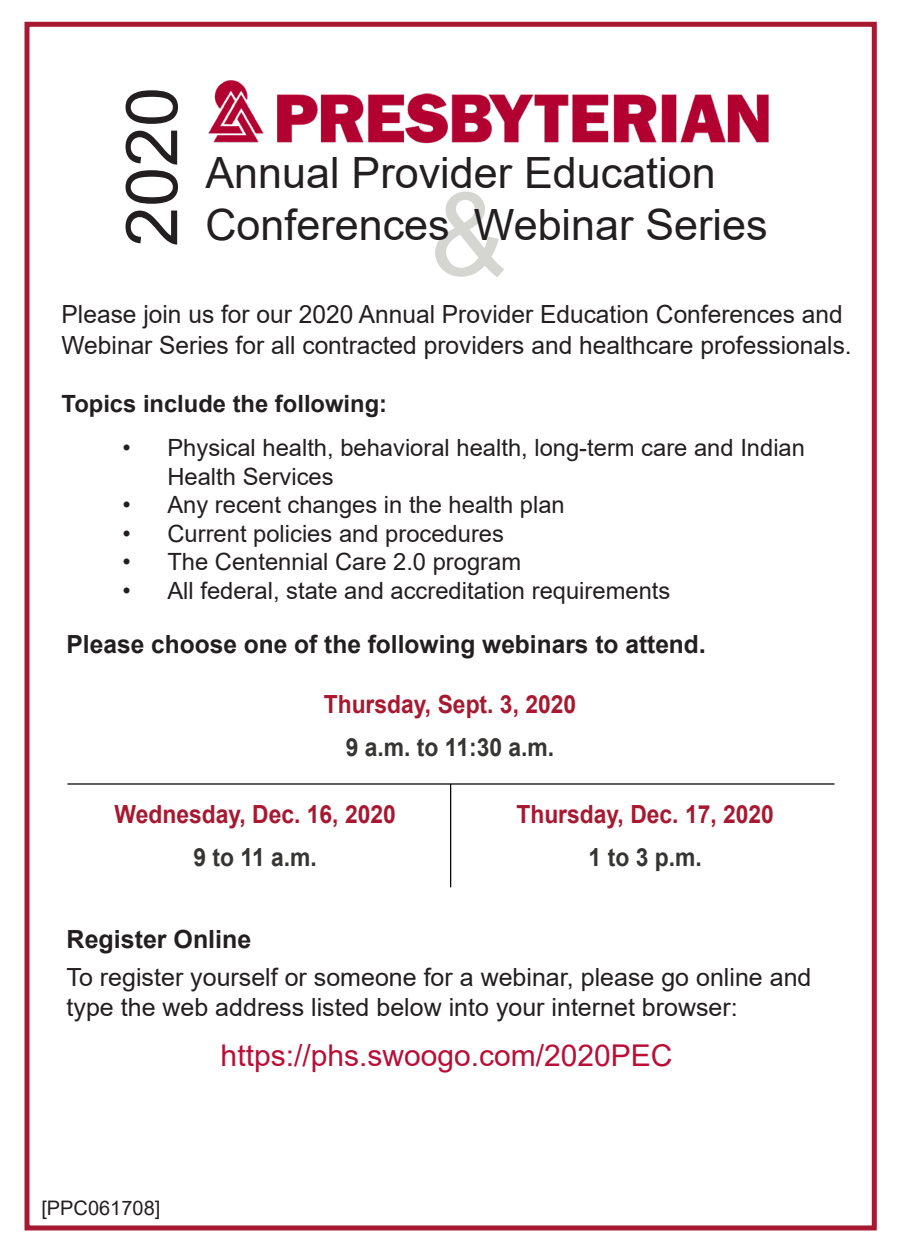
<style>
.page{position:relative;width:900px;height:1260px;background:#fff}
.page>*{position:absolute;margin:0;border:0;box-sizing:border-box;transform-origin:0 0}
.t1{font:115px "Arial";color:#d5d6d2}
.t2{font:71.75px "Arial";color:#231f20}
.t3{font:43px "Arial";color:#231f20}
.t4{font:30px "Arial";color:#b90f36}
.t5{font:25px/31.5px "Arial";color:#231f20}
.t6{font:700 25px "Arial";color:#a71930;scale:.91 1}
.t7{font:700 25px "Arial";color:#231f20}
.t8{font:700 25px "Arial";color:#363534;scale:.91 1}
.t9{font:23.75px/28.5px "Arial";color:#231f20}
.t10{font:700 23.75px "Arial";color:#231f20}
.t11{font:20px "Arial";color:#231f20}
.s1{font-size:26.25px}
</style>
<div class="page">
<div style="left:25px;top:22px;width:852px;height:1208px;border:5px solid #a71930"></div>
<img style="left:208px;top:80px;width:561px;height:64px">
<hr style="left:67px;top:783px;width:768px;height:2px;background:#000">
<hr style="left:450px;top:784px;width:1px;height:103px;background:#000">
<p class="t2" style="left:103px;top:247px;width:161px;rotate:-90deg">2020</p>
<p class="t3" style="left:205px;top:144px;width:512px">Annual Provider Education</p>
<p class="t1" style="left:430px;top:156px;width:78px">&amp;</p>
<p class="t3" style="left:205px;top:195px;width:564px">Conferences Webinar Series</p>
<p class="t5" style="left:62px;top:298px;width:792px">Please join us for our 2020 Annual Provider Education Conferences and<br>Webinar Series for all contracted providers and healthcare professionals.</p>
<p class="t10" style="left:62px;top:387px;width:327px">Topics include the following:</p>
<p class="t9" style="left:167px;top:434px;width:639px;text-indent:-45px">• Physical health, behavioral health, long-term care and Indian<br>Health Services</p>
<p class="t9" style="left:122px;top:491px;width:444px">• Any recent changes in the health plan</p>
<p class="t9" style="left:122px;top:519px;width:383px">• Current policies and procedures</p>
<p class="t9" style="left:122px;top:548px;width:400px">• The Centennial Care 2.0 program</p>
<p class="t9" style="left:122px;top:576px;width:549px">• All federal, state and accreditation requirements</p>
<p class="t7" style="left:67px;top:626px;width:641px">Please choose one of the following webinars to attend<span class="s1">.</span></p>
<p class="t6" style="left:324px;top:687px;width:279px">Thursday, Sept. 3, 2020</p>
<p class="t8" style="left:346px;top:729px;width:231px">9 a.m. to 11:30 a.m.</p>
<p class="t6" style="left:114px;top:797px;width:311px">Wednesday, Dec. 16, 2020</p>
<p class="t8" style="left:194px;top:839px;width:137px">9 to 11 a.m.</p>
<p class="t7" style="left:67px;top:921px;width:186px">Register Online</p>
<p class="t6" style="left:516px;top:797px;width:285px">Thursday, Dec. 17, 2020</p>
<p class="t8" style="left:589px;top:839px;width:126px">1 to 3 p.m.</p>
<p class="t5" style="left:67px;top:962px;width:746px;line-height:30px">To register yourself or someone for a webinar, please go online and type the web address listed below into your internet browser:</p>
<p class="t11" style="left:41px;top:1194px;width:120px">[PPC061708]</p>
<p class="t4" style="left:221px;top:1034px;width:453px">https://phs.swoogo.com/2020PEC</p>
</div>
